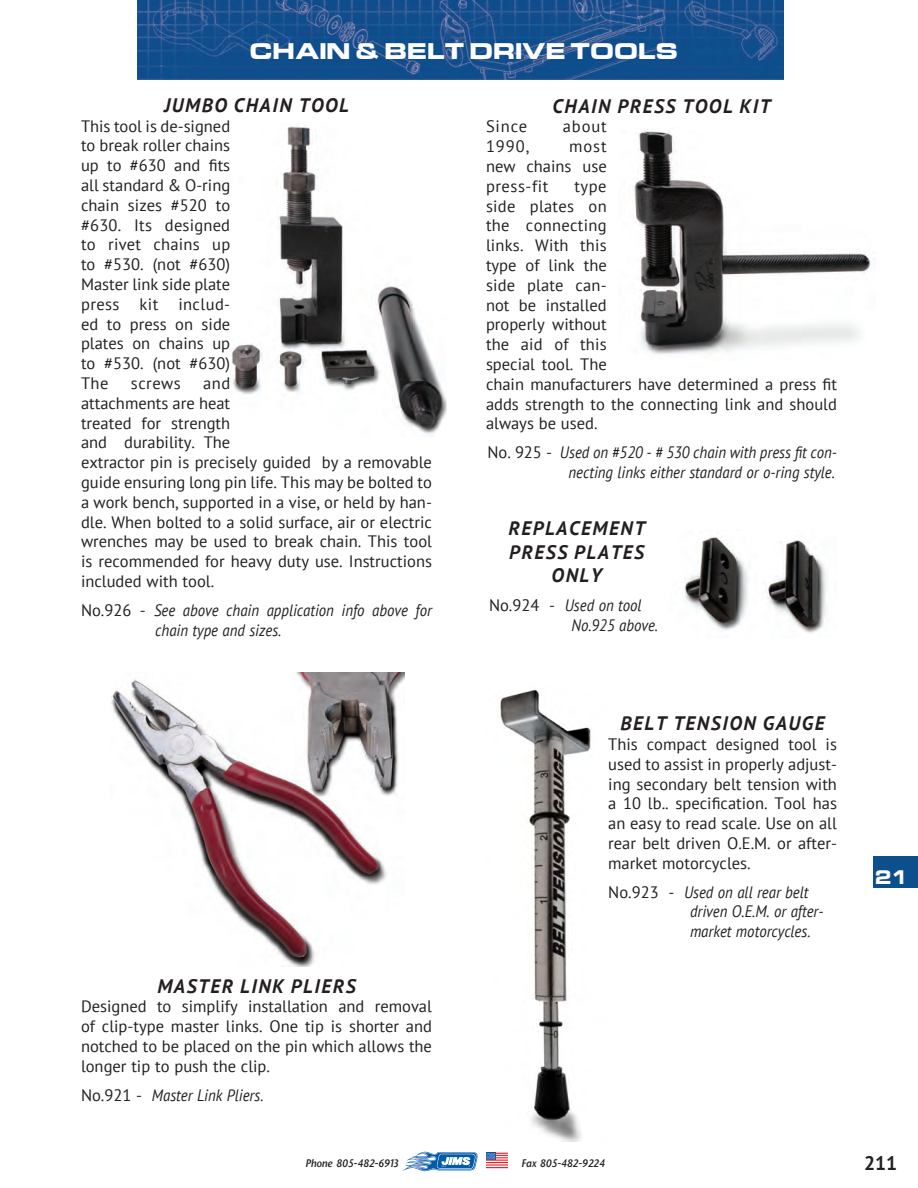
<style>
.page{position:relative;width:918px;height:1188px;background:#fff}
.page>*{position:absolute;margin:0;border:0;box-sizing:border-box;transform-origin:0 0}
.t1{font:700 22.5px "Eddmond";color:#fff}
.t2{font:italic 700 19.5px/23.4px "PT Sans";letter-spacing:.08em;color:#231f20;text-align:center}
.t3{font:700 19.5px "PT Sans";color:#231f20}
.t4{font:700 19.5px "Eddmond";color:#fff;scale:.9 1}
.t5{font:16.5px/19.8px "PT Sans";color:#231f20;text-align:justify}
.t6{font:italic 16.5px/19.8px "PT Sans";color:#231f20;scale:.9 1}
.t7{font:italic 10.5px "Stone Sans Semi Boold";color:#231f20;scale:.9 1}
.s1{font-style:normal}
</style>
<div class="page">
<img style="left:138px;top:0;width:645px;height:79px">
<img style="left:873px;top:857px;width:45px;height:30px">
<svg style="left:402px;top:1151px;width:76px;height:21px"></svg>
<svg style="left:486px;top:1153px;width:22px;height:15px"></svg>
<img style="left:632px;top:129px;width:244px;height:226px">
<img style="left:111px;top:673px;width:294px;height:294px">
<img style="left:498px;top:689px;width:93px;height:452px">
<img style="left:684px;top:537px;width:143px;height:96px">
<img style="left:231px;top:125px;width:216px;height:311px">
<p class="t1" style="left:249px;top:36px;width:430px">CHAIN &amp; BELT DRIVE TOOLS</p>
<p class="t2" style="left:164px;top:93px;width:186px">JUMBO CHAIN TOOL</p>
<p class="t5" style="left:81px;top:115px;width:151px">This tool is de-signed to break roller chains up to #630 and fits all standard &amp; O-ring chain sizes #520 to #630. Its designed to rivet chains up to #530. (not #630)<br>Master link side plate press kit includ&shy;ed to press on side plates on chains up to #530. (not #630)<br>The</p>
<p class="t5" style="left:81px;top:373px;width:353px;text-align:left;text-indent:122px">and<br>attachments are heat<br>treated for strength<br>and durability. The<br>extractor pin is precisely guided by a removable guide ensuring long pin life. This may be bolted to a work bench, supported in a vise, or held by han&shy;dle. When bolted to a solid surface, air or electric wrenches may be used to break chain. This tool is recommended for heavy duty use. Instructions included with tool.</p>
<p class="t6" style="left:155px;top:600px;width:309px;text-indent:-74px"><span class="s1">No.926 -</span> See above chain application info above for chain type and sizes.</p>
<p class="t5" style="left:131px;top:373px;width:51px">screws</p>
<p class="t2" style="left:553px;top:94px;width:219px">CHAIN PRESS TOOL KIT</p>
<p class="t5" style="left:486px;top:116px;width:43px">Since</p>
<p class="t5" style="left:563px;top:116px;width:45px">about</p>
<p class="t5" style="left:486px;top:136px;width:45px">1990,</p>
<p class="t5" style="left:486px;top:136px;width:122px;text-indent:83px">most new chains use press-fit</p>
<p class="t5" style="left:486px;top:176px;width:353px;text-align:left;text-indent:88px">type<br>side plates on<br>the connecting<br>links. With this<br>type of link the<br>side plate can-<br>not be installed<br>properly without<br>the aid of this<br>special tool. The<br>chain manufacturers have determined a press fit adds strength to the connecting link and should always be used.</p>
<p class="t6" style="left:488px;top:442px;width:390px;text-align:right"><span class="s1">No. 925 -</span> Used on #520 - # 530 chain with press fit con&shy;necting links either standard or o-ring style.</p>
<p class="t2" style="left:508px;top:516px;width:138px">REPLACEMENT<br>PRESS PLATES<br>ONLY</p>
<p class="t6" style="left:572px;top:595px;width:98px;text-indent:-83px"><span class="s1">No.924 -</span> Used on tool<br>No.925 above.</p>
<p class="t2" style="left:157px;top:974px;width:200px">MASTER LINK PLIERS</p>
<p class="t5" style="left:81px;top:996px;width:353px">Designed to simplify installation and removal of clip-type master links. One tip is shorter and notched to be placed on the pin which allows the longer tip to push the clip.</p>
<p class="t6" style="left:81px;top:1085px;width:204px"><span class="s1">No.921 -</span> Master Link Pliers.</p>
<p class="t2" style="left:621px;top:711px;width:206px">BELT TENSION GAUGE</p>
<p class="t5" style="left:608px;top:734px;width:230px">This compact designed tool is used to assist in properly adjust&shy;ing secondary belt tension with a 10 lb.. specification. Tool has an easy to read scale. Use on all rear belt driven O.E.M. or after&shy;market motorcycles.</p>
<p class="t6" style="left:690px;top:881px;width:150px;text-indent:-82px"><span class="s1">No.923 -</span> Used on all rear belt driven O.E.M. or after&shy;market motorcycles.</p>
<p class="t7" style="left:305px;top:1156px;width:105px">Phone 805-482-6913</p>
<p class="t7" style="left:521px;top:1156px;width:94px">Fax 805-482-9224</p>
<p class="t4" style="left:875px;top:865px;width:39px">21</p>
<p class="t3" style="left:864px;top:1151px;width:35px">211</p>
</div>
